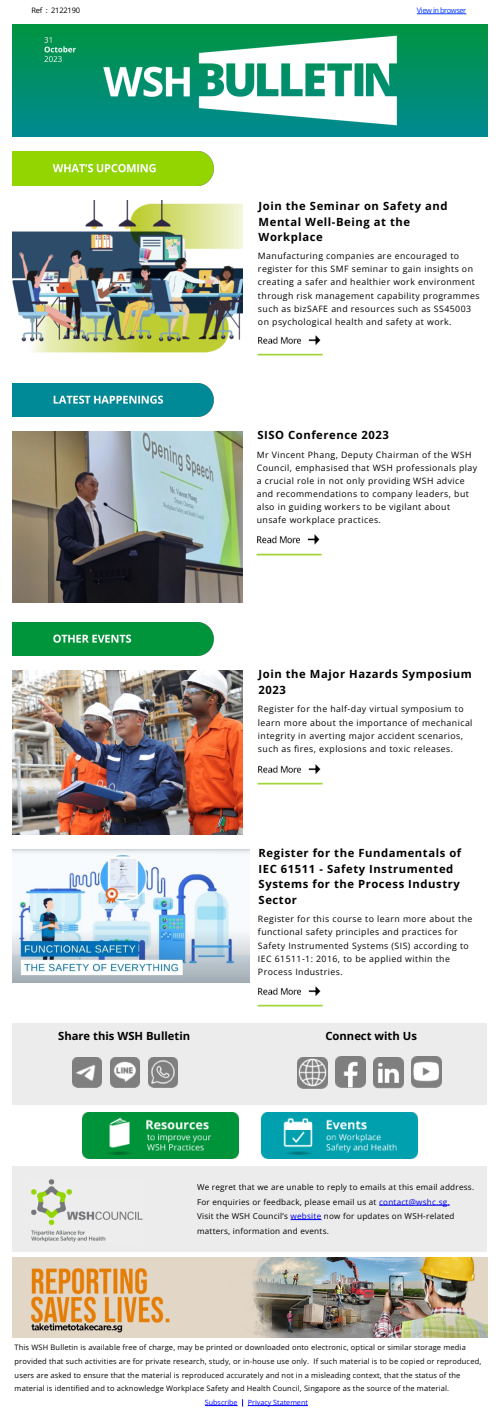
<style>
.page{position:relative;width:500px;height:1421px;background:#fff}
.page>*{position:absolute;margin:0;border:0;box-sizing:border-box;transform-origin:0 0}
.t1{font:700 11.25px/15.6px "Open Sans";letter-spacing:.05em;color:#000}
.t2{font:700 11.25px "Open Sans";color:#000}
.t3{font:8.75px/13.1px "Open Sans";letter-spacing:.05em;color:#000}
.t4{font:8.12px/14.4px "Open Sans";letter-spacing:.03em;color:#000}
.t5{font:7.5px/13.7px "Open Sans";letter-spacing:.02em;color:#000}
.t6{font:7.5px "Open Sans";letter-spacing:-.06em;color:#0037ff}
.t7{font:7.5px "Open Sans";letter-spacing:-.025em;color:#000}
.t8{font:7.19px "Open Sans";color:#00f}
.s1{color:#00e}
</style>
<div class="page">
<svg style="left:417px;top:14px;width:49px;height:1px"></svg>
<img style="left:257px;top:335px;width:66px;height:20px">
<img style="left:256px;top:535px;width:66px;height:20px">
<img style="left:257px;top:764px;width:66px;height:21px">
<img style="left:257px;top:987px;width:66px;height:20px">
<div style="left:12px;top:1023px;width:475px;height:81px;background:#ececec"></div>
<div style="left:12px;top:1166px;width:475px;height:86px;background:#ececec"></div>
<img style="left:83px;top:1112px;width:156px;height:47px">
<img style="left:261px;top:1112px;width:156px;height:47px">
<img style="left:31px;top:1179px;width:111px;height:62px">
<img style="left:72px;top:1057px;width:30px;height:31px">
<img style="left:110px;top:1057px;width:30px;height:31px">
<img style="left:148px;top:1057px;width:30px;height:31px">
<img style="left:297px;top:1057px;width:31px;height:32px">
<img style="left:335px;top:1056px;width:31px;height:32px">
<img style="left:373px;top:1057px;width:31px;height:32px">
<img style="left:411px;top:1056px;width:31px;height:32px">
<hr style="left:205px;top:1405px;width:33px;height:1px;background:#00f">
<hr style="left:248px;top:1405px;width:60px;height:1px;background:#00f">
<hr style="left:379px;top:1205px;width:71px;height:1px;background:#00e">
<hr style="left:290px;top:1219px;width:31px;height:1px;background:#00e">
<img style="left:12px;top:1257px;width:475px;height:80px">
<img style="left:12px;top:622px;width:202px;height:34px">
<img style="left:12px;top:25px;width:475px;height:112px">
<img style="left:13px;top:152px;width:201px;height:33px">
<img style="left:13px;top:200px;width:229px;height:153px">
<img style="left:12px;top:383px;width:202px;height:34px">
<img style="left:13px;top:431px;width:229px;height:172px">
<img style="left:12px;top:671px;width:230px;height:163px">
<img style="left:12px;top:849px;width:238px;height:134px">
<p class="t7" style="left:31px;top:5px;width:50px">Ref : 2122190</p>
<p class="t6" style="left:417px;top:6px;width:51px">View in browser</p>
<p class="t1" style="left:259px;top:198px;width:190px">Join the Seminar on Safety and<br>Mental Well-Being at the<br>Workplace</p>
<p class="t3" style="left:258px;top:249px;width:223px">Manufacturing companies are encouraged to register for this SMF seminar to gain insights on creating a safer and healthier work environment through risk management capability programmes such as bizSAFE and resources such as SS45003 on psychological health and safety at work.</p>
<p class="t1" style="left:257px;top:427px;width:133px">SISO Conference 2023</p>
<p class="t3" style="left:257px;top:448px;width:222px">Mr Vincent Phang, Deputy Chairman of the WSH Council, emphasised that WSH professionals play a crucial role in not only providing WSH advice and recommendations to company leaders, but also in guiding workers to be vigilant about unsafe workplace practices.</p>
<p class="t1" style="left:259px;top:666px;width:215px">Join the Major Hazards Symposium<br>2023</p>
<p class="t3" style="left:258px;top:702px;width:216px">Register for the half-day virtual symposium to learn more about the importance of mechanical integrity in averting major accident scenarios, such as fires, explosions and toxic releases.</p>
<p class="t1" style="left:259px;top:845px;width:204px">Register for the Fundamentals of<br>IEC 61511 - Safety Instrumented<br>Systems for the Process Industry<br>Sector</p>
<p class="t3" style="left:258px;top:912px;width:216px">Register for this course to learn more about the functional safety principles and practices for Safety Instrumented Systems (SIS) according to IEC 61511-1: 2016, to be applied within the Process Industries.</p>
<p class="t2" style="left:58px;top:1028px;width:134px">Share this WSH Bulletin</p>
<p class="t2" style="left:325px;top:1028px;width:93px">Connect with Us</p>
<p class="t4" style="left:197px;top:1180px;width:279px">We regret that we are unable to reply to emails at this email address.<br>For enquiries or feedback, please email us at <span class="s1">contact@wshc.sg.<br></span>Visit the WSH Council’s <span class="s1">website</span> now for updates on WSH-related matters, information and events.</p>
<p class="t5" style="left:15px;top:1340px;width:468px">This WSH Bulletin is available free of charge, may be printed or downloaded onto electronic, optical or similar storage media provided that such activities are for private research, study, or in-house use only. If such material is to be copied or reproduced, users are asked to ensure that the material is reproduced accurately and not in a misleading context, that the status of the material is identified and to acknowledge Workplace Safety and Health Council, Singapore as the source of the material.</p>
<p class="t8" style="left:205px;top:1398px;width:34px">Subscribe</p>
<p class="t8" style="left:248px;top:1398px;width:62px">Privacy Statement</p>
</div>
